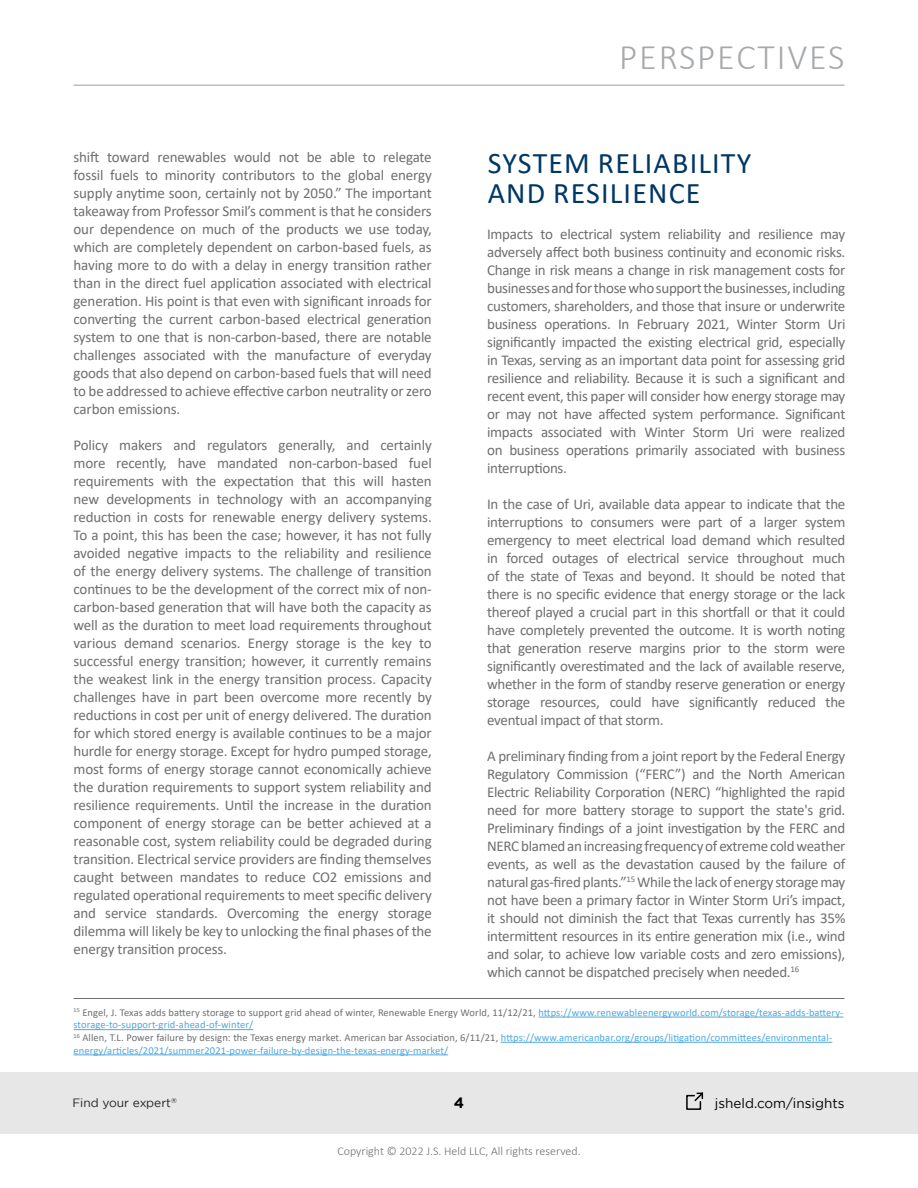
<style>
.page{position:relative;width:918px;height:1188px;background:#fff}
.page>*{position:absolute;margin:0;border:0;box-sizing:border-box;transform-origin:0 0}
.t1{font:300 36px "Calibri";letter-spacing:.05em;color:#a6a8aa}
.t2{font:30px/30px "Calibri";letter-spacing:.04em;color:#003764}
.t3{font:15px/18px "Calibri";letter-spacing:-.02em;color:#6e6f71;text-align:justify}
.t4{font:700 15px "Gotham";color:#000}
.t5{font:13.5px "Gotham";color:#000}
.t6{font:300 12px "Calibri";color:#6e6f71}
.t7{font:12px "Gotham";color:#241f21}
.t8{font:10.5px/12.6px "Calibri";letter-spacing:.01em;color:#4ea8de}
.t9{font:7.05px "Gotham";color:#241f21}
.s1{color:#6e6f71}
</style>
<div class="page">
<div style="left:0;top:1072px;width:918px;height:62px;background:#e7e7e7"></div>
<hr style="left:74px;top:85px;width:770px;height:1px;background:#a6a8ab">
<svg style="left:686px;top:1092px;width:18px;height:18px"></svg>
<hr style="left:74px;top:998px;width:770px;height:1px;background:#6e6f71">
<hr style="left:539px;top:1017px;width:304px;height:1px;background:#4ea8de">
<hr style="left:74px;top:1029px;width:179px;height:1px;background:#4ea8de">
<hr style="left:501px;top:1042px;width:331px;height:1px;background:#4ea8de">
<hr style="left:74px;top:1055px;width:374px;height:1px;background:#4ea8de">
<h1 class="t1" style="left:619px;top:35px;width:227px">PERSPECTIVES</h1>
<p class="t3" style="left:74px;top:148px;width:360px">shift toward renewables would not be able to relegate fossil fuels to minority contributors to the global energy supply anytime soon, certainly not by 2050.” The important takeaway from Professor Smil’s comment is that he considers our dependence on much of the products we use today, which are completely dependent on carbon-based fuels, as having more to do with a delay in energy transition rather than in the direct fuel application associated with electrical generation. His point is that even with significant inroads for converting the current carbon-based electrical generation system to one that is non-carbon-based, there are notable challenges associated with the manufacture of everyday goods that also depend on carbon-based fuels that will need to be addressed to achieve effective carbon neutrality or zero carbon emissions.</p>
<p class="t3" style="left:74px;top:436px;width:360px">Policy makers and regulators generally, and certainly more recently, have mandated non-carbon-based fuel requirements with the expectation that this will hasten new developments in technology with an accompanying reduction in costs for renewable energy delivery systems.<br>To a point, this has been the case; however, it has not fully avoided negative impacts to the reliability and resilience of the energy delivery systems. The challenge of transition continues to be the development of the correct mix of non&shy;carbon-based generation that will have both the capacity as well as the duration to meet load requirements throughout various demand scenarios. Energy storage is the key to successful energy transition; however, it currently remains the weakest link in the energy transition process. Capacity challenges have in part been overcome more recently by reductions in cost per unit of energy delivered. The duration for which stored energy is available continues to be a major hurdle for energy storage. Except for hydro pumped storage, most forms of energy storage cannot economically achieve the duration requirements to support system reliability and resilience requirements. Until the increase in the duration component of energy storage can be better achieved at a reasonable cost, system reliability could be degraded during transition. Electrical service providers are finding themselves caught between mandates to reduce CO2 emissions and regulated operational requirements to meet specific delivery and service standards. Overcoming the energy storage dilemma will likely be key to unlocking the final phases of the energy transition process.</p>
<h2 class="t2" style="left:488px;top:147px;width:265px">SYSTEM RELIABILITY<br>AND RESILIENCE</h2>
<p class="t3" style="left:487px;top:225px;width:360px">Impacts to electrical system reliability and resilience may adversely affect both business continuity and economic risks.<br>Change in risk means a change in risk management costs for businesses and for those who support the businesses, including customers, shareholders, and those that insure or underwrite business operations. In February 2021, Winter Storm Uri significantly impacted the existing electrical grid, especially in Texas, serving as an important data point for assessing grid resilience and reliability. Because it is such a significant and recent event, this paper will consider how energy storage may or may not have affected system performance. Significant impacts associated with Winter Storm Uri were realized on business operations primarily associated with business interruptions.</p>
<p class="t3" style="left:487px;top:495px;width:360px">In the case of Uri, available data appear to indicate that the interruptions to consumers were part of a larger system emergency to meet electrical load demand which resulted in forced outages of electrical service throughout much of the state of Texas and beyond. It should be noted that there is no specific evidence that energy storage or the lack thereof played a crucial part in this shortfall or that it could have completely prevented the outcome. It is worth noting that generation reserve margins prior to the storm were significantly overestimated and the lack of available reserve, whether in the form of standby reserve generation or energy storage resources, could have significantly reduced the eventual impact of that storm.</p>
<p class="t3" style="left:487px;top:747px;width:360px">A preliminary finding from a joint report by the Federal Energy Regulatory Commission (“FERC”) and the North American Electric Reliability Corporation (NERC) “highlighted the rapid need for more battery storage to support the state's grid.<br>Preliminary findings of a joint investigation by the FERC and NERC blamed an increasing frequency of extreme cold weather events, as well as the devastation caused by the failure of natural gas-fired plants.”<sup>15</sup> While the lack of energy storage may not have been a primary factor in Winter Storm Uri’s impact, it should not diminish the fact that Texas currently has 35% intermittent resources in its entire generation mix (i.e., wind and solar, to achieve low variable costs and zero emissions), which cannot be dispatched precisely when needed.<sup>16</sup></p>
<p class="t8" style="left:74px;top:1006px;width:771px"><sup>15</sup> <span class="s1">Engel, J. Texas adds battery storage to support grid ahead of winter, Renewable Energy World, 11/12/21,</span> https://www.renewableenergyworld.com/storage/texas-adds-battery&shy;storage-to-support-grid-ahead-of-winter/<br><sup>16</sup> <span class="s1">Allen, T.L. Power failure by design: the Texas energy market. American bar Association, 6/11/21,</span> https://www.americanbar.org/groups/litigation/committees/environmental&shy;energy/articles/2021/summer2021-power-failure-by-design-the-texas-energy-market/</p>
<p class="t7" style="left:72px;top:1096px;width:100px">Find your expert</p>
<p class="t4" style="left:454px;top:1093px;width:12px">4</p>
<p class="t5" style="left:715px;top:1095px;width:131px">jsheld.com/insights</p>
<p class="t9" style="left:171px;top:1096px;width:7px">®</p>
<p class="t6" style="left:337px;top:1144px;width:245px">Copyright © 2022 J.S. Held LLC, All rights reserved.</p>
</div>
